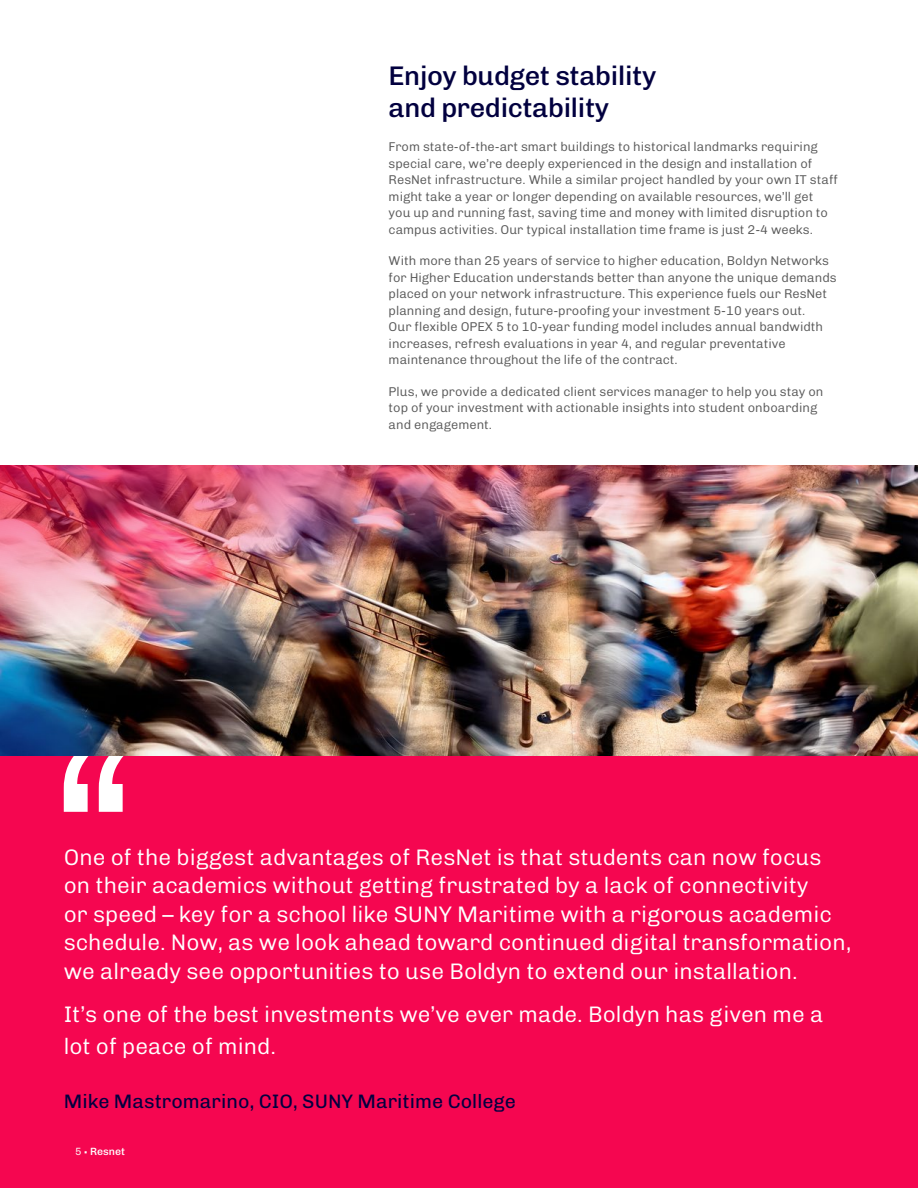
<style>
.page{position:relative;width:918px;height:1188px;background:#fff}
.page>*{position:absolute;margin:0;border:0;box-sizing:border-box;transform-origin:0 0}
.t1{font:500 27px/31.5px "Chivo";letter-spacing:-.015em;color:#02003f}
.t2{font:500 22.5px/28.5px "Chivo";color:#fff}
.t3{font:500 19.5px "Chivo";color:#02003f}
.t4{font:500 12.75px/16.5px "Chivo";color:#595959}
.t5{font:500 10.5px "Chivo";color:#fff}
.s1{font-family:"Acumin Pro";font-weight:400}
</style>
<div class="page">
<div style="left:0;top:755px;width:918px;height:433px;background:#f50650"></div>
<svg style="left:64px;top:755px;width:60px;height:57px"></svg>
<img style="left:891px;top:466px;width:27px;height:289px">
<img style="left:0;top:466px;width:891px;height:289px">
<h1 class="t1" style="left:389px;top:59px;width:269px">Enjoy budget stability and predictability</h1>
<p class="t4" style="left:389px;top:138px;width:451px">From state-of-the-art smart buildings to historical landmarks requiring special care, we’re deeply experienced in the design and installation of ResNet infrastructure. While a similar project handled by your own IT staff might take a year or longer depending on available resources, we’ll get you up and running fast, saving time and money with limited disruption to campus activities. Our typical installation time frame is just 2-4 weeks.</p>
<p class="t4" style="left:389px;top:252px;width:450px">With more than 25 years of service to higher education, Boldyn Networks for Higher Education understands better than anyone the unique demands placed on your network infrastructure. This experience fuels our ResNet planning and design, future-proofing your investment 5-10 years out.<br>Our flexible OPEX 5 to 10-year funding model includes annual bandwidth increases, refresh evaluations in year 4, and regular preventative maintenance throughout the life of the contract.</p>
<p class="t4" style="left:389px;top:383px;width:436px">Plus, we provide a dedicated client services manager to help you stay on top of your investment with actionable insights into student onboarding and engagement.</p>
<p class="t2" style="left:64px;top:842px;width:789px">One of the biggest advantages of ResNet is that students can now focus on their academics without getting frustrated by a lack of connectivity<br>or speed – key for a school like SUNY Maritime with a rigorous academic schedule. Now, as we look ahead toward continued digital transformation, we already see opportunities to use Boldyn to extend our installation.</p>
<h2 class="t2" style="left:64px;top:998px;width:761px;line-height:31.5px">It’s one of the best investments we’ve ever made. Boldyn has given me a lot of peace of mind.</h2>
<h3 class="t3" style="left:64px;top:1087px;width:454px">Mike Mastromarino, CIO, SUNY Maritime College</h3>
<p class="t5" style="left:75px;top:1143px;width:51px">5 <span class="s1">•</span> Resnet</p>
</div>
